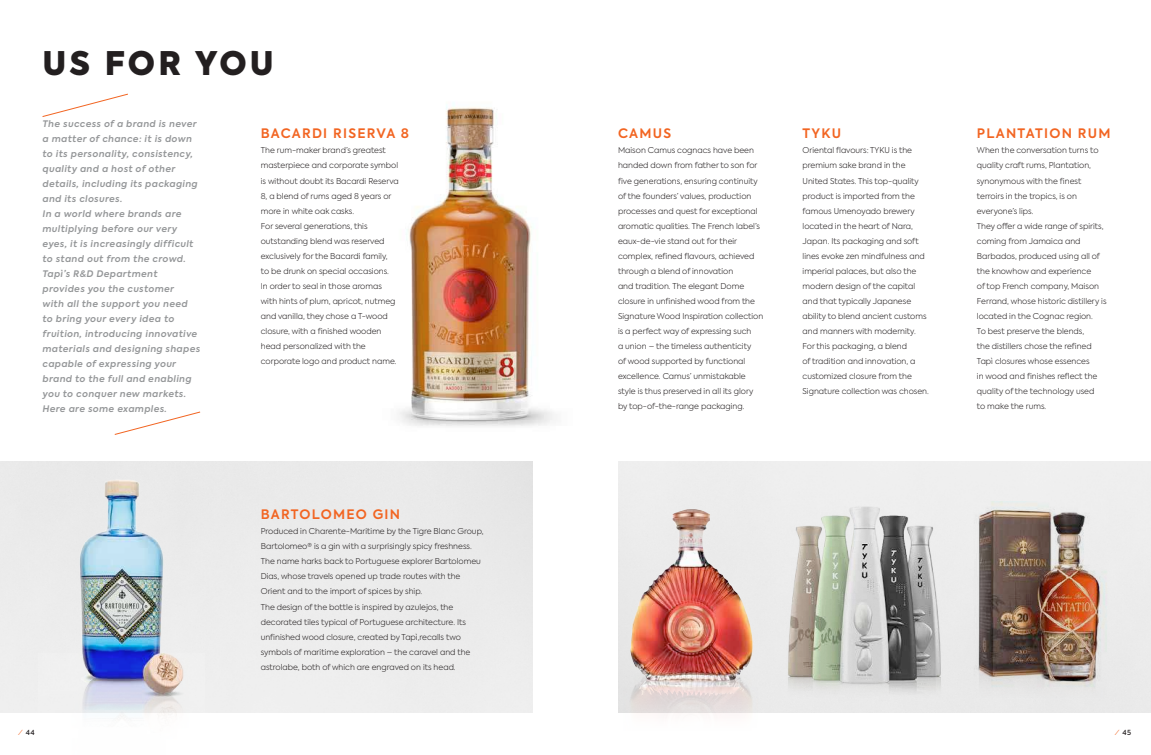
<style>
.page{position:relative;width:1151px;height:755px;background:#fff}
.page>*{position:absolute;margin:0;border:0;box-sizing:border-box;transform-origin:0 0}
.t1{font:900 32.3px "Axiforma";letter-spacing:.095em;color:#231f20}
.t2{font:600 13px "Axiforma";letter-spacing:.1em;color:#f26522}
.t3{font:italic 600 9px/15px "Axiforma";letter-spacing:.05em;color:#949698}
.t4{font:300 8px/15px "Axiforma";color:#231f20}
.t5{font:500 7px "Axiforma";color:#231f20}
.s1{font-weight:400;color:#f26522}
</style>
<div class="page">
<div style="left:618px;top:461px;width:533px;height:250px;background:#eee"></div>
<div style="left:769px;top:489px;width:186px;height:214px;background:#ececec"></div>
<img style="left:788px;top:507px;width:153px;height:186px">
<svg style="left:42px;top:94px;width:86px;height:23px"></svg>
<svg style="left:115px;top:411px;width:86px;height:23px"></svg>
<img style="left:399px;top:103px;width:155px;height:323px">
<div style="left:946px;top:690px;width:189px;height:22px;background:#e9e9e9"></div>
<img style="left:955px;top:501px;width:180px;height:189px">
<img style="left:623px;top:653px;width:134px;height:60px">
<img style="left:630px;top:508px;width:113px;height:188px">
<img style="left:38px;top:461px;width:166px;height:255px">
<h1 class="t1" style="left:43px;top:40px;width:229px">US FOR YOU</h1>
<p class="t3" style="left:43px;top:116px;width:159px">The success of a brand is never a matter of chance: it is down to its personality, consistency, quality and a host of other details, including its packaging and its closures.<br>In a world where brands are multiplying before our very eyes, it is increasingly difficult to stand out from the crowd.<br>Tapì’s R&amp;D Department provides you the customer<br>with all the support you need to bring your every idea to fruition, introducing innovative materials and designing shapes capable of expressing your brand to the full and enabling you to conquer new markets.<br>Here are some examples.</p>
<h2 class="t2" style="left:261px;top:125px;width:150px">BACARDI RISERVA 8</h2>
<h2 class="t2" style="left:618px;top:125px;width:55px">CAMUS</h2>
<h2 class="t2" style="left:802px;top:125px;width:38px">TYKU</h2>
<h2 class="t2" style="left:977px;top:125px;width:113px">PLANTATION RUM</h2>
<p class="t4" style="left:261px;top:143px;width:139px">The rum-maker brand’s greatest masterpiece and corporate symbol is without doubt its Bacardi Reserva<br>8, a blend of rums aged 8 years or more in white oak casks.<br>For several generations, this outstanding blend was reserved exclusively for the Bacardi family,<br>to be drunk on special occasions.<br>In order to seal in those aromas with hints of plum, apricot, nutmeg and vanilla, they chose a T-wood closure, with a finished wooden head personalized with the corporate logo and product name.</p>
<h2 class="t2" style="left:261px;top:505px;width:11px">BARTOLO</h2>
<h2 class="t2" style="left:333px;top:505px;width:24px">MEO</h2>
<h2 class="t2" style="left:373px;top:505px;width:10px">GIN</h2>
<p class="t4" style="left:261px;top:523px;width:224px">Produced in Charente-Maritime by the Tigre Blanc Group, Bartolomeo® is a gin with a surprisingly spicy freshness.<br>The name harks back to Portuguese explorer Bartolomeu Dias, whose travels opened up trade routes with the Orient and to the import of spices by ship.<br>The design of the bottle is inspired by azulejos, the decorated tiles typical of Portuguese architecture. Its unfinished wood closure, created by Tapì,recalls two symbols of maritime exploration – the caravel and the astrolabe, both of which are engraved on its head.</p>
<p class="t4" style="left:618px;top:143px;width:147px">Maison Camus cognacs have been handed down from father to son for five generations, ensuring continuity of the founders’ values, production processes and quest for exceptional aromatic qualities. The French label’s eaux-de-vie stand out for their complex, refined flavours, achieved through a blend of innovation<br>and tradition. The elegant Dome closure in unfinished wood from the Signature Wood Inspiration collection is a perfect way of expressing such<br>a union – the timeless authenticity<br>of wood supported by functional excellence. Camus’ unmistakable style is thus preserved in all its glory by top-of-the-range packaging.</p>
<p class="t4" style="left:802px;top:143px;width:128px">Oriental flavours: TYKU is the premium sake brand in the<br>United States. This top-quality product is imported from the famous Umenoyado brewery located in the heart of Nara,<br>Japan. Its packaging and soft lines evoke zen mindfulness and imperial palaces, but also the modern design of the capital and that typically Japanese ability to blend ancient customs and manners with modernity.<br>For this packaging, a blend<br>of tradition and innovation, a customized closure from the<br>Signature collection was chosen.</p>
<p class="t4" style="left:977px;top:143px;width:131px">When the conversation turns to quality craft rums, Plantation, synonymous with the finest terroirs in the tropics, is on everyone’s lips.<br>They offer a wide range of spirits, coming from Jamaica and<br>Barbados, produced using all of the knowhow and experience<br>of top French company, Maison<br>Ferrand, whose historic distillery is located in the Cognac region.<br>To best preserve the blends,<br>the distillers chose the refined<br>Tapì closures whose essences<br>in wood and finishes reflect the quality of the technology used<br>to make the rums.</p>
<p class="t5" style="left:20px;top:727px;width:16px"><span class="s1">⁄</span> 44</p>
<p class="t5" style="left:1116px;top:727px;width:16px"><span class="s1">⁄</span> 45</p>
</div>
